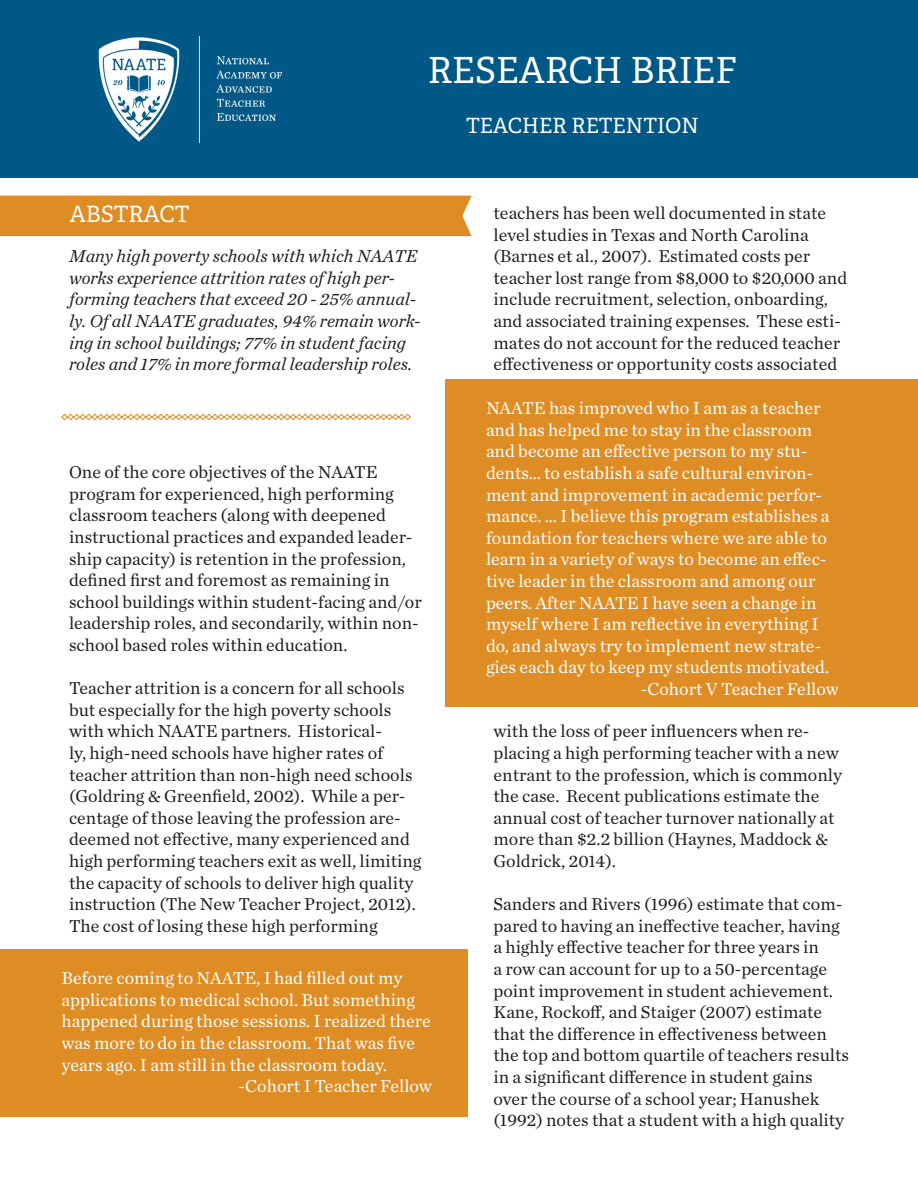
<style>
.page{position:relative;width:918px;height:1188px;background:#fff}
.page>*{position:absolute;margin:0;border:0;box-sizing:border-box;transform-origin:0 0}
.t1{font:36px "Adelle";color:#fff}
.t2{font:22.5px "Adelle";color:#fff}
.t3{font:21px "Adelle";color:#fff}
.t4{font:18px/21.6px "Chronicle Text G1";color:#231f20}
.t5{font:18px/21.6px "Chronicle Text G1";color:#fff}
.t6{font:italic 18px/21.6px "Chronicle Text G1";color:#231f20}
</style>
<div class="page">
<div style="left:472px;top:380px;width:384px;height:327px;background:#de8c24"></div>
<div style="left:0;top:0;width:918px;height:177px;background:#005886"></div>
<img style="left:99px;top:36px;width:182px;height:107px">
<div style="left:839px;top:380px;width:79px;height:327px;background:#de8c24"></div>
<div style="left:45px;top:949px;width:422px;height:168px;background:#de8c24"></div>
<div style="left:0;top:949px;width:62px;height:167px;background:#de8c24"></div>
<div style="left:446px;top:380px;width:40px;height:327px;background:#de8c24"></div>
<div style="left:0;top:196px;width:472px;height:40px;background:#de8c24"></div>
<svg style="left:61px;top:414px;width:350px;height:6px"></svg>
<p class="t1" style="left:428px;top:48px;width:311px">RESEARCH BRIEF</p>
<p class="t3" style="left:466px;top:113px;width:234px">TEACHER RETENTION</p>
<p class="t2" style="left:70px;top:200px;width:121px">ABSTRACT</p>
<p class="t6" style="left:69px;top:244px;width:353px">Many high poverty schools with which NAATE works experience attrition rates of high per&shy;forming teachers that exceed 20 - 25% annual&shy;ly. Of all NAATE graduates, 94% remain work&shy;ing in school buildings; 77% in student facing roles and 17% in more formal leadership roles.</p>
<p class="t4" style="left:494px;top:201px;width:355px">teachers has been well documented in state level studies in Texas and North Carolina (Barnes et al., 2007). Estimated costs per teacher lost range from $8,000 to $20,000 and include recruitment, selection, onboarding, and associated training expenses. These esti&shy;mates do not account for the reduced teacher effectiveness or opportunity costs associated</p>
<p class="t4" style="left:69px;top:460px;width:354px">One of the core objectives of the NAATE program for experienced, high performing classroom teachers (along with deepened instructional practices and expanded leader&shy;ship capacity) is retention in the profession, defined first and foremost as remaining in school buildings within student-facing and/or leadership roles, and secondarily, within non&shy;school based roles within education.</p>
<p class="t4" style="left:69px;top:676px;width:354px">Teacher attrition is a concern for all schools but especially for the high poverty schools with which NAATE partners. Historical-<br>ly, high-need schools have higher rates of teacher attrition than non-high need schools (Goldring &amp; Greenfield, 2002). While a per&shy;centage of those leaving the profession are&shy;deemed not effective, many experienced and high performing teachers exit as well, limiting the capacity of schools to deliver high quality instruction (The New Teacher Project, 2012).<br>The cost of losing these high performing</p>
<p class="t5" style="left:62px;top:966px;width:371px">Before coming to NAATE, I had filled out my applications to medical school. But something happened during those sessions. I realized there was more to do in the classroom. That was five years ago. I am still in the classroom today.</p>
<p class="t5" style="left:239px;top:1074px;width:195px">-Cohort I Teacher Fellow</p>
<p class="t5" style="left:486px;top:396px;width:345px">NAATE has improved who I am as a teacher and has helped me to stay in the classroom and become an effective person to my stu&shy;dents… to establish a safe cultural environ&shy;ment and improvement in academic perfor&shy;mance. … I believe this program establishes a foundation for teachers where we are able to learn in a variety of ways to become an effec&shy;tive leader in the classroom and among our peers. After NAATE I have seen a change in myself where I am reflective in everything I do, and always try to implement new strate&shy;gies each day to keep my students motivated.</p>
<p class="t5" style="left:641px;top:677px;width:200px">-Cohort V Teacher Fellow</p>
<p class="t4" style="left:494px;top:720px;width:350px">with the loss of peer influencers when re&shy;placing a high performing teacher with a new entrant to the profession, which is commonly the case. Recent publications estimate the annual cost of teacher turnover nationally at more than $2.2 billion (Haynes, Maddock &amp; Goldrick, 2014).</p>
<p class="t4" style="left:494px;top:892px;width:357px">Sanders and Rivers (1996) estimate that com&shy;pared to having an ineffective teacher, having a highly effective teacher for three years in<br>a row can account for up to a 50-percentage point improvement in student achievement.<br>Kane, Rockoff, and Staiger (2007) estimate that the difference in effectiveness between the top and bottom quartile of teachers results in a significant difference in student gains over the course of a school year; Hanushek</p>
<p class="t4" style="left:494px;top:1108px;width:352px">(1992) notes that a student with a high quality</p>
</div>
